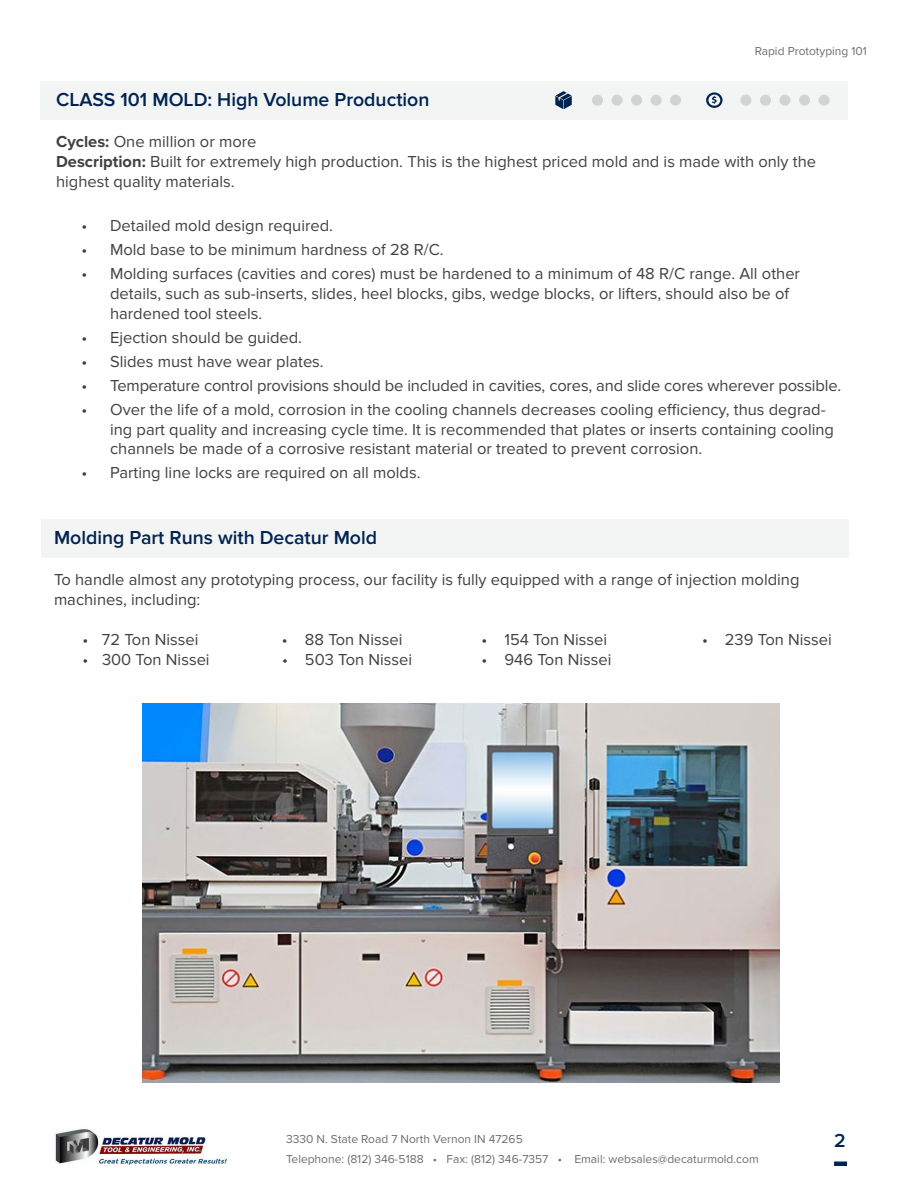
<style>
.page{position:relative;width:918px;height:1188px;background:#fff}
.page>*{position:absolute;margin:0;border:0;box-sizing:border-box;transform-origin:0 0}
.t1{font:600 19.5px "Proxima Nova";color:#002351}
.t2{font:16.5px/19.8px "Proxima Nova";color:#414042}
.t3{font:12px/19.5px "Proxima Nova";color:#6d6e71}
.s1{font-weight:700}
</style>
<div class="page">
<img style="left:55px;top:1129px;width:175px;height:37px">
<hr style="left:834px;top:1162px;width:13px;height:4px;background:#002351">
<div style="left:40px;top:81px;width:808px;height:39px;background:#f3f4f4"></div>
<svg style="left:555px;top:91px;width:17px;height:18px"></svg>
<svg style="left:706px;top:92px;width:17px;height:16px"></svg>
<div style="left:592px;top:95px;width:11px;height:11px;background:#d1d3d4;border-radius:50%"></div>
<div style="left:740px;top:95px;width:11px;height:11px;background:#d1d3d4;border-radius:50%"></div>
<div style="left:612px;top:95px;width:11px;height:11px;background:#d1d3d4;border-radius:50%"></div>
<div style="left:760px;top:95px;width:11px;height:11px;background:#d1d3d4;border-radius:50%"></div>
<div style="left:631px;top:95px;width:11px;height:11px;background:#d1d3d4;border-radius:50%"></div>
<div style="left:779px;top:95px;width:12px;height:11px;background:#d1d3d4;border-radius:50%"></div>
<div style="left:651px;top:95px;width:11px;height:11px;background:#d1d3d4;border-radius:50%"></div>
<div style="left:799px;top:95px;width:11px;height:11px;background:#d1d3d4;border-radius:50%"></div>
<div style="left:670px;top:95px;width:11px;height:11px;background:#d1d3d4;border-radius:50%"></div>
<div style="left:819px;top:95px;width:11px;height:11px;background:#d1d3d4;border-radius:50%"></div>
<div style="left:41px;top:519px;width:808px;height:38px;background:#f3f4f4"></div>
<img style="left:143px;top:704px;width:637px;height:379px">
<p class="t3" style="left:755px;top:41px;width:114px">Rapid Prototyping 101</p>
<p class="t1" style="left:56px;top:89px;width:375px">CLASS 101 MOLD: High Volume Production</p>
<p class="t2" style="left:56px;top:132px;width:762px"><span class="s1">Cycles:</span> One million or more<br><span class="s1">Description:</span> Built for extremely high production. This is the highest priced mold and is made with only the highest quality materials.</p>
<p class="t2" style="left:82px;top:216px;width:253px">• Detailed mold design required.</p>
<p class="t2" style="left:82px;top:240px;width:364px">• Mold base to be minimum hardness of 28 R/C.</p>
<p class="t2" style="left:110px;top:264px;width:691px;text-indent:-28px">• Molding surfaces (cavities and cores) must be hardened to a minimum of 48 R/C range. All other details, such as sub-inserts, slides, heel blocks, gibs, wedge blocks, or lifters, should also be of hardened tool steels.</p>
<p class="t2" style="left:82px;top:327px;width:222px">• Ejection should be guided.</p>
<p class="t2" style="left:82px;top:351px;width:244px">• Slides must have wear plates.</p>
<p class="t2" style="left:82px;top:376px;width:761px">• Temperature control provisions should be included in cavities, cores, and slide cores wherever possible.</p>
<p class="t2" style="left:110px;top:400px;width:726px;text-indent:-28px">• Over the life of a mold, corrosion in the cooling channels decreases cooling efficiency, thus degrad&shy;ing part quality and increasing cycle time. It is recommended that plates or inserts containing cooling channels be made of a corrosive resistant material or treated to prevent corrosion.</p>
<p class="t2" style="left:82px;top:463px;width:340px">• Parting line locks are required on all molds.</p>
<p class="t1" style="left:54px;top:527px;width:325px">Molding Part Runs with Decatur Mold</p>
<p class="t2" style="left:54px;top:570px;width:747px">To handle almost any prototyping process, our facility is fully equipped with a range of injection molding machines, including:</p>
<p class="t2" style="left:82px;top:630px;width:117px">• 72 Ton Nissei</p>
<p class="t2" style="left:282px;top:630px;width:122px">• 88 Ton Nissei</p>
<p class="t2" style="left:481px;top:630px;width:127px">• 154 Ton Nissei</p>
<p class="t2" style="left:702px;top:630px;width:131px">• 239 Ton Nissei</p>
<p class="t2" style="left:83px;top:649px;width:129px">• 300 Ton Nissei</p>
<p class="t2" style="left:282px;top:649px;width:132px">• 503 Ton Nissei</p>
<p class="t2" style="left:482px;top:649px;width:131px">• 946 Ton Nissei</p>
<p class="t3" style="left:286px;top:1130px;width:474px">3330 N. State Road 7 North Vernon IN 47265<br>Telephone: (812) 346-5188 • Fax: (812) 346-7357 • Email: websales@decaturmold.com</p>
<p class="t1" style="left:834px;top:1130px;width:13px">2</p>
</div>
